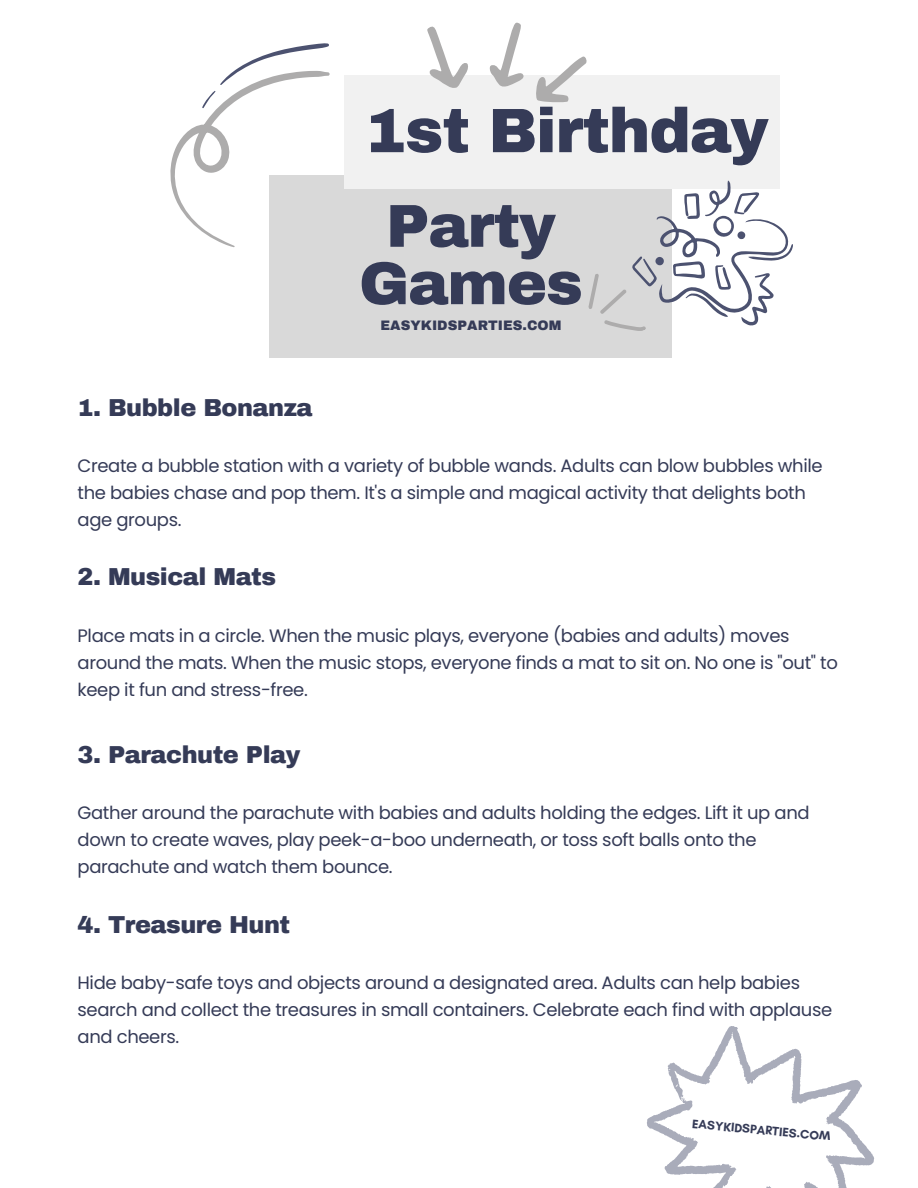
<style>
.page{position:relative;width:918px;height:1188px;background:#fff}
.page>*{position:absolute;margin:0;border:0;box-sizing:border-box;transform-origin:0 0}
.t1{font:900 62.7px "Archivo";letter-spacing:-.02em;color:#353b57}
.t2{font:900 60.6px/57.4px "Archivo";letter-spacing:-.02em;color:#353b57;text-align:center}
.t3{font:900 24px "Archivo";letter-spacing:-.02em;color:#353b57}
.t4{font:18px/27px "Poppins";letter-spacing:-.02em;color:#353b57}
.t5{font:900 13.5px "Archivo";color:#353b57}
.t6{font:700 12.45px "Glacial Indifference";color:#353b57}
</style>
<div class="page">
<div style="left:270px;top:175px;width:402px;height:183px;background:#d9d9d9"></div>
<div style="left:345px;top:75px;width:435px;height:114px;background:#f1f1f1"></div>
<svg style="left:170px;top:43px;width:160px;height:204px"></svg>
<svg style="left:588px;top:180px;width:205px;height:151px"></svg>
<svg style="left:536px;top:57px;width:51px;height:46px"></svg>
<svg style="left:427px;top:26px;width:41px;height:62px"></svg>
<svg style="left:489px;top:22px;width:35px;height:65px"></svg>
<svg style="left:647px;top:1026px;width:227px;height:162px"></svg>
<p class="t1" style="left:364px;top:97px;width:406px">1st Birthday</p>
<h1 class="t2" style="left:359px;top:198px;width:225px">Party<br>Games</h1>
<p class="t3" style="left:78px;top:395px;width:236px">1. Bubble Bonanza</p>
<p class="t5" style="left:381px;top:318px;width:182px">EASYKIDSPARTIES.COM</p>
<p class="t4" style="left:78px;top:452px;width:747px">Create a bubble station with a variety of bubble wands. Adults can blow bubbles while the babies chase and pop them. It's a simple and magical activity that delights both age groups.</p>
<p class="t3" style="left:78px;top:564px;width:200px">2. Musical Mats</p>
<h2 class="t4" style="left:78px;top:622px;width:762px">Place mats in a circle. When the music plays, everyone (babies and adults) moves around the mats. When the music stops, everyone finds a mat to sit on. No one is "out" to keep it fun and stress-free.</h2>
<h3 class="t3" style="left:78px;top:742px;width:224px">3. Parachute Play</h3>
<h2 class="t4" style="left:78px;top:800px;width:734px">Gather around the parachute with babies and adults holding the edges. Lift it up and down to create waves, play peek-a-boo underneath, or toss soft balls onto the parachute and watch them bounce.</h2>
<h3 class="t3" style="left:78px;top:912px;width:214px">4. Treasure Hunt</h3>
<h2 class="t4" style="left:78px;top:970px;width:756px">Hide baby-safe toys and objects around a designated area. Adults can help babies search and collect the treasures in small containers. Celebrate each find with applause and cheers.</h2>
<h1 class="t6" style="left:693px;top:1116px;width:140px;rotate:5deg">EASYKIDSPARTIES.COM</h1>
</div>
